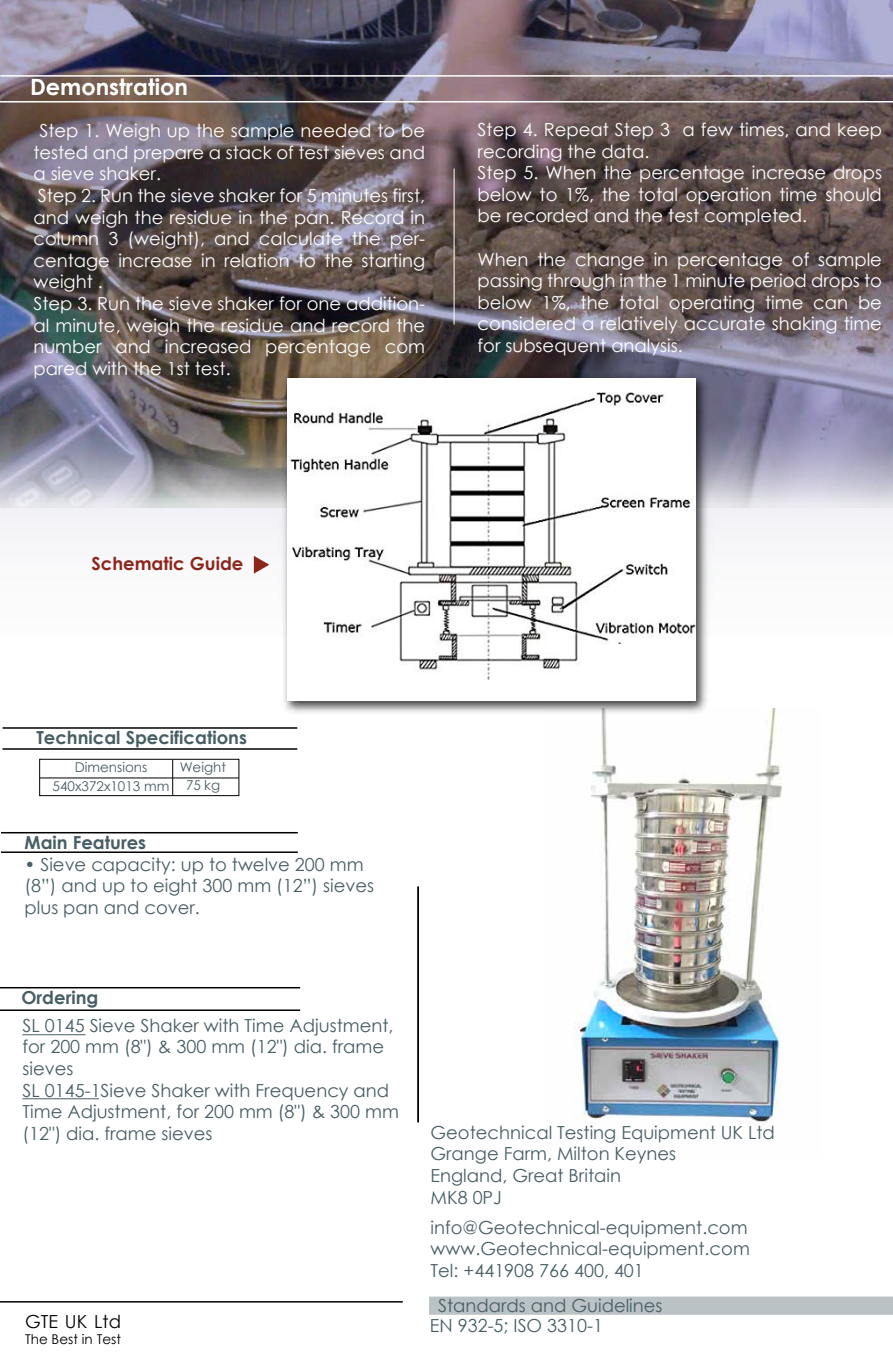
<style>
.page{position:relative;width:893px;height:1371px;background:#fff}
.page>*{position:absolute;margin:0;border:0;box-sizing:border-box;transform-origin:0 0}
.t1{font:700 22.5px "Century Gothic";color:#fff}
.t2{font:18px/21.6px "Century Gothic";color:#fff}
.t3{font:18px/21.6px "Century Gothic";color:#485e65}
.t4{font:700 18px "Century Gothic";color:#485e65}
.t5{font:700 18px "Century Gothic";color:#8c261c}
.t6{font:18px "Century Gothic";color:#000}
.t7{font:13.5px/18.6px "Century Gothic";color:#485e65}
.t8{font:13.5px "Century Gothic";color:#000}
</style>
<div class="page">
<img style="left:574px;top:708px;width:208px;height:415px">
<img style="left:0;top:0;width:893px;height:414px">
<svg style="left:0;top:414px;width:893px;height:160px"></svg>
<hr style="left:0;top:1300px;width:403px;height:2px;background:#000">
<hr style="left:0;top:986px;width:300px;height:2px;background:#000">
<hr style="left:0;top:1009px;width:300px;height:1px;background:#000">
<hr style="left:22px;top:1034px;width:64px;height:1px;background:#485e65">
<hr style="left:22px;top:1098px;width:77px;height:1px;background:#485e65">
<hr style="left:0;top:75px;width:893px;height:2px;background:#fff">
<hr style="left:0;top:101px;width:893px;height:1px;background:#fff">
<hr style="left:1px;top:832px;width:297px;height:1px;background:#000">
<hr style="left:1px;top:851px;width:297px;height:2px;background:#000">
<div style="left:417px;top:886px;width:2px;height:236px;border:1px solid #000"></div>
<hr style="left:3px;top:727px;width:294px;height:1px;background:#000">
<hr style="left:3px;top:748px;width:294px;height:1px;background:#000">
<svg style="left:254px;top:556px;width:15px;height:17px"></svg>
<div style="left:429px;top:1296px;width:464px;height:18px;background:#bac2c5"></div>
<hr style="left:454px;top:169px;width:1px;height:156px;background:#fff">
<div style="left:39px;top:759px;width:200px;height:37px;border:1px solid #000"></div>
<hr style="left:40px;top:777px;width:199px;height:1px;background:#000">
<hr style="left:172px;top:759px;width:1px;height:36px;background:#000">
<img style="left:279px;top:369px;width:435px;height:350px">
<img style="left:287px;top:378px;width:408px;height:322px">
<p class="t1" style="left:30px;top:70px;width:159px">Demonstration</p>
<p class="t2" style="left:33px;top:120px;width:393px;text-indent:6px">Step 1. Weigh up the sample needed to be tested and prepare a stack of test sieves and a sieve shaker.<br>Step 2. Run the sieve shaker for 5 minutes first, and weigh the residue in the pan. Record in column 3 (weight), and calculate the per&shy;centage increase in relation to the starting weight .<br>Step 3. Run the sieve shaker for one addition&shy;al minute, weigh the residue and record the number and increased percentage com pared with the 1st test.</p>
<p class="t2" style="left:478px;top:118px;width:406px">Step 4. Repeat Step 3 a few times, and keep recording the data.<br>Step 5. When the percentage increase drops below to 1%, the total operation time should be recorded and the test completed.</p>
<p class="t2" style="left:478px;top:248px;width:406px;text-align:justify">When the change in percentage of sample passing through in the 1 minute period drops to below 1%, the total operating time can be considered a relatively accurate shaking time for subsequent analysis.</p>
<p class="t5" style="left:92px;top:550px;width:153px">Schematic Guide</p>
<p class="t4" style="left:36px;top:723px;width:212px">Technical Specifications</p>
<p class="t7" style="left:53px;top:758px;width:175px;text-indent:127px">Weight<br>540x372x1013 mm 75 kg</p>
<p class="t7" style="left:75px;top:758px;width:74px">Dimensions</p>
<p class="t4" style="left:25px;top:829px;width:123px">Main Features</p>
<p class="t3" style="left:25px;top:853px;width:351px">• Sieve capacity: up to twelve 200 mm (8”) and up to eight 300 mm (12”) sieves plus pan and cover.</p>
<p class="t4" style="left:21px;top:984px;width:79px">Ordering</p>
<p class="t3" style="left:23px;top:1014px;width:378px">SL 0145 Sieve Shaker with Time Adjustment, for 200 mm (8") &amp; 300 mm (12") dia. frame sieves<br>SL 0145-1Sieve Shaker with Frequency and<br>Time Adjustment, for 200 mm (8") &amp; 300 mm (12") dia. frame sieves</p>
<p class="t6" style="left:25px;top:1308px;width:98px">GTE UK Ltd</p>
<p class="t8" style="left:25px;top:1329px;width:97px">The Best in Test</p>
<p class="t3" style="left:431px;top:1121px;width:346px">Geotechnical Testing Equipment UK Ltd<br>Grange Farm, Milton Keynes<br>England, Great Britain<br>MK8 0PJ</p>
<p class="t3" style="left:431px;top:1215px;width:321px">info@Geotechnical-equipment.com www.Geotechnical-equipment.com<br>Tel: +441908 766 400, 401</p>
<p class="t3" style="left:430px;top:1295px;width:234px;line-height:19.5px;text-indent:8px">Standards and Guidelines<br>EN 932-5; ISO 3310-1</p>
</div>
